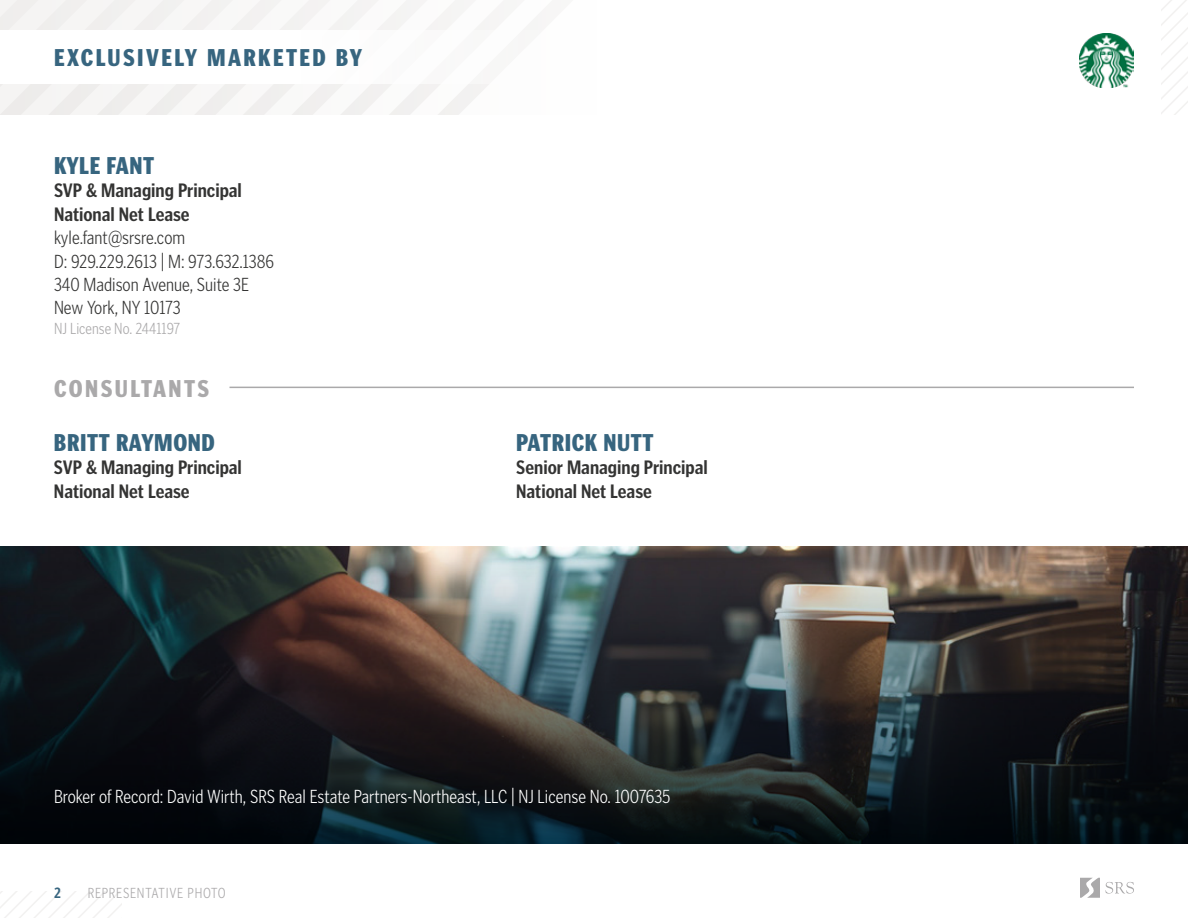
<style>
.page{position:relative;width:1188px;height:918px;background:#fff}
.page>*{position:absolute;margin:0;border:0;box-sizing:border-box;transform-origin:0 0}
.t1{font:900 24px "Poynter Gothic Text Cond";letter-spacing:.025em;color:#37657f}
.t2{font:900 24px "Poynter Gothic Text Cond";letter-spacing:.1em;color:#37657f}
.t3{font:900 24px "Poynter Gothic Text Cond";letter-spacing:.1em;color:#aaa9aa}
.t4{font:700 19.5px/23.4px "Poynter Gothic Text Cond";color:#343433}
.t5{font:300 19.5px/23.4px "Poynter Gothic Text Cond";color:#343433}
.t6{font:300 19.5px "Poynter Gothic Text Cond";color:#fff}
.t7{font:300 16.5px "Poynter Gothic Text Cond";color:#aaa9aa}
.t8{font:300 15px "Poynter Gothic Text Cond";letter-spacing:.05em;color:#aaa9aa}
.t9{font:700 15px "Poynter Gothic Text Cond";color:#37657f}
</style>
<div class="page">
<img style="left:0;top:547px;width:1188px;height:297px">
<hr style="left:230px;top:387px;width:904px;height:1px;background:#aaa9aa">
<svg style="left:0;top:891px;width:122px;height:27px"></svg>
<svg style="left:1080px;top:878px;width:54px;height:20px"></svg>
<svg style="left:0;top:0;width:538px;height:115px"></svg>
<svg style="left:1161px;top:0;width:27px;height:115px"></svg>
<div style="left:0;top:30px;width:594px;height:54px;background:#fff"></div>
<img style="left:1080px;top:34px;width:54px;height:54px">
<p class="t2" style="left:54px;top:44px;width:310px">EXCLUSIVELY MARKETED BY</p>
<p class="t1" style="left:54px;top:152px;width:102px">KYLE FANT</p>
<p class="t4" style="left:54px;top:179px;width:189px">SVP &amp; Managing Principal<br>National Net Lease</p>
<p class="t5" style="left:54px;top:226px;width:222px">kyle.fant@srsre.com<br>D: 929.229.2613 | M: 973.632.1386<br>340 Madison Avenue, Suite 3E<br>New York, NY 10173</p>
<p class="t7" style="left:54px;top:320px;width:128px">NJ License No. 2441197</p>
<p class="t3" style="left:54px;top:375px;width:157px">CONSULTANTS</p>
<p class="t1" style="left:54px;top:429px;width:162px">BRITT RAYMOND</p>
<p class="t4" style="left:54px;top:456px;width:189px">SVP &amp; Managing Principal<br>National Net Lease</p>
<p class="t1" style="left:516px;top:429px;width:139px">PATRICK NUTT</p>
<p class="t4" style="left:516px;top:456px;width:193px">Senior Managing Principal<br>National Net Lease</p>
<p class="t6" style="left:54px;top:786px;width:618px">Broker of Record: David Wirth, SRS Real Estate Partners-Northeast, LLC | NJ License No. 1007635</p>
<p class="t9" style="left:54px;top:884px;width:8px">2</p>
<p class="t8" style="left:88px;top:885px;width:140px">REPRESENTATIVE PHOTO</p>
</div>
